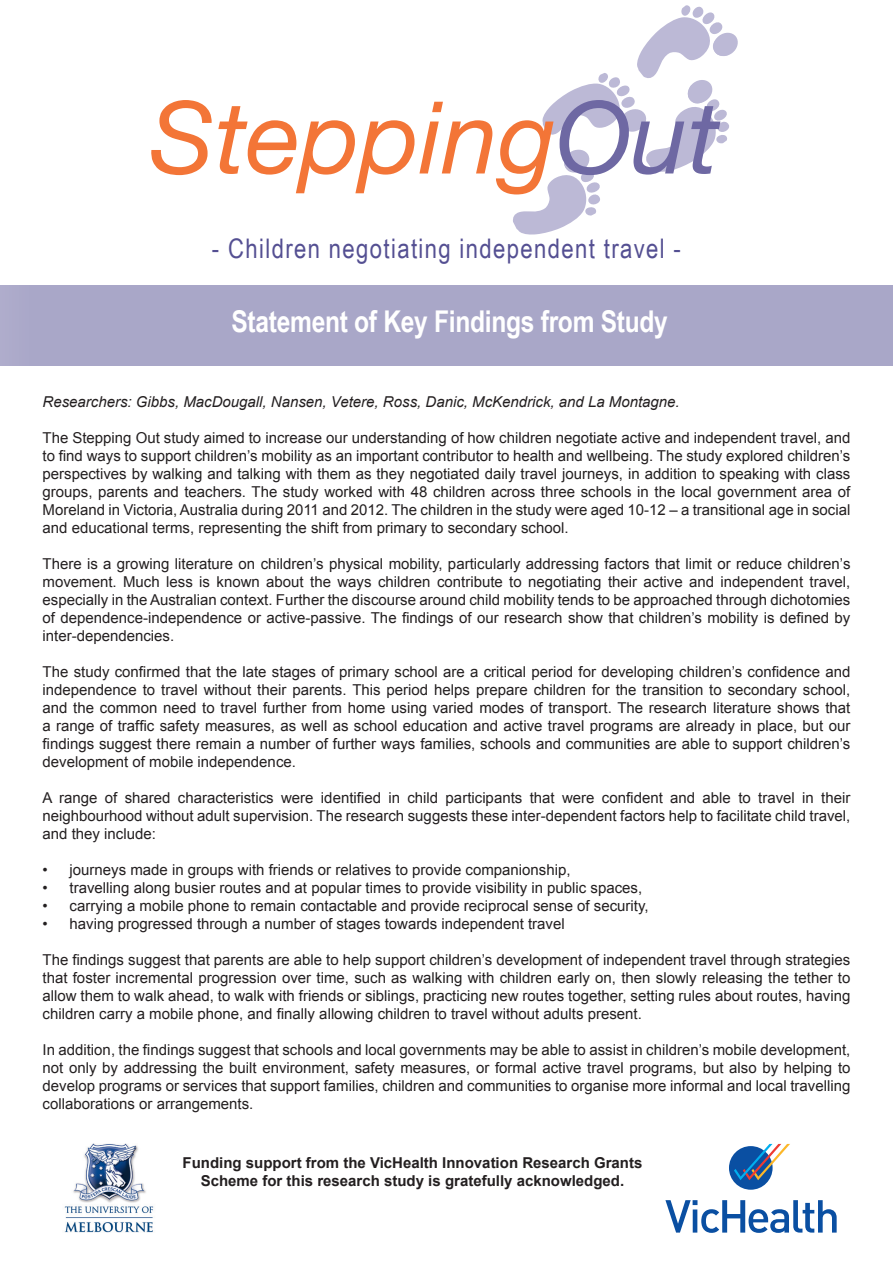
<style>
.page{position:relative;width:893px;height:1263px;background:#fff}
.page>*{position:absolute;margin:0;border:0;box-sizing:border-box;transform-origin:0 0}
.t1{font:italic 100.5px "Helvetica Neue";color:#f37537}
.t2{font:700 30px "Arial Narrow";letter-spacing:-.01em;color:#fff}
.t3{font:27px "Arial Narrow";letter-spacing:.05em;color:#544f92}
.t4{font:15px/18px "Arial";color:#231f20;text-align:justify}
.t5{font:700 15px/18px "Arial";color:#231f20;text-align:center}
.t6{font:italic 15px "Arial";color:#231f20}
.s1{color:#6e68a3}
</style>
<div class="page">
<div style="left:0;top:285px;width:893px;height:81px;background:#a9a7c8"></div>
<img style="left:64px;top:1143px;width:90px;height:90px">
<svg style="left:665px;top:1200px;width:172px;height:33px"></svg>
<div style="left:729px;top:1146px;width:44px;height:44px;background:#0a4fa2;border-radius:50%"></div>
<svg style="left:734px;top:1144px;width:56px;height:36px"></svg>
<svg style="left:513px;top:5px;width:225px;height:230px"></svg>
<p class="t1" style="left:150px;top:55px;width:571px">Stepping<span class="s1">Out</span></p>
<p class="t3" style="left:212px;top:229px;width:470px">- Children negotiating independent travel -</p>
<p class="t2" style="left:231px;top:298px;width:438px">Statement of Key Findings from Study</p>
<p class="t6" style="left:43px;top:392px;width:639px">Researchers: Gibbs, MacDougall, Nansen, Vetere, Ross, Danic, McKendrick, and La Montagne.</p>
<p class="t4" style="left:43px;top:429px;width:809px">The Stepping Out study aimed to increase our understanding of how children negotiate active and independent travel, and to find ways to support children’s mobility as an important contributor to health and wellbeing. The study explored children’s perspectives by walking and talking with them as they negotiated daily travel journeys, in addition to speaking with class groups, parents and teachers. The study worked with 48 children across three schools in the local government area of Moreland in Victoria, Australia during 2011 and 2012. The children in the study were aged 10-12 – a transitional age in social and educational terms, representing the shift from primary to secondary school.</p>
<p class="t4" style="left:43px;top:555px;width:809px">There is a growing literature on children’s physical mobility, particularly addressing factors that limit or reduce children’s movement. Much less is known about the ways children contribute to negotiating their active and independent travel, especially in the Australian context. Further the discourse around child mobility tends to be approached through dichotomies of dependence-independence or active-passive. The findings of our research show that children’s mobility is defined by inter-dependencies.</p>
<p class="t4" style="left:43px;top:663px;width:809px">The study confirmed that the late stages of primary school are a critical period for developing children’s confidence and independence to travel without their parents. This period helps prepare children for the transition to secondary school, and the common need to travel further from home using varied modes of transport. The research literature shows that a range of traffic safety measures, as well as school education and active travel programs are already in place, but our findings suggest there remain a number of further ways families, schools and communities are able to support children’s development of mobile independence.</p>
<p class="t4" style="left:43px;top:789px;width:809px">A range of shared characteristics were identified in child participants that were confident and able to travel in their neighbourhood without adult supervision. The research suggests these inter-dependent factors help to facilitate child travel, and they include:</p>
<p class="t4" style="left:43px;top:861px;width:530px">• journeys made in groups with friends or relatives to provide companionship,</p>
<p class="t4" style="left:43px;top:879px;width:601px">• travelling along busier routes and at popular times to provide visibility in public spaces,</p>
<p class="t4" style="left:43px;top:897px;width:608px">• carrying a mobile phone to remain contactable and provide reciprocal sense of security,</p>
<p class="t4" style="left:43px;top:915px;width:524px">• having progressed through a number of stages towards independent travel</p>
<p class="t4" style="left:43px;top:951px;width:809px">The findings suggest that parents are able to help support children’s development of independent travel through strategies that foster incremental progression over time, such as walking with children early on, then slowly releasing the tether to allow them to walk ahead, to walk with friends or siblings, practicing new routes together, setting rules about routes, having children carry a mobile phone, and finally allowing children to travel without adults present.</p>
<p class="t4" style="left:43px;top:1041px;width:809px">In addition, the findings suggest that schools and local governments may be able to assist in children’s mobile development, not only by addressing the built environment, safety measures, or formal active travel programs, but also by helping to develop programs or services that support families, children and communities to organise more informal and local travelling collaborations or arrangements.</p>
<p class="t5" style="left:183px;top:1154px;width:461px">Funding support from the VicHealth Innovation Research Grants<br>Scheme for this research study is gratefully acknowledged.</p>
</div>
